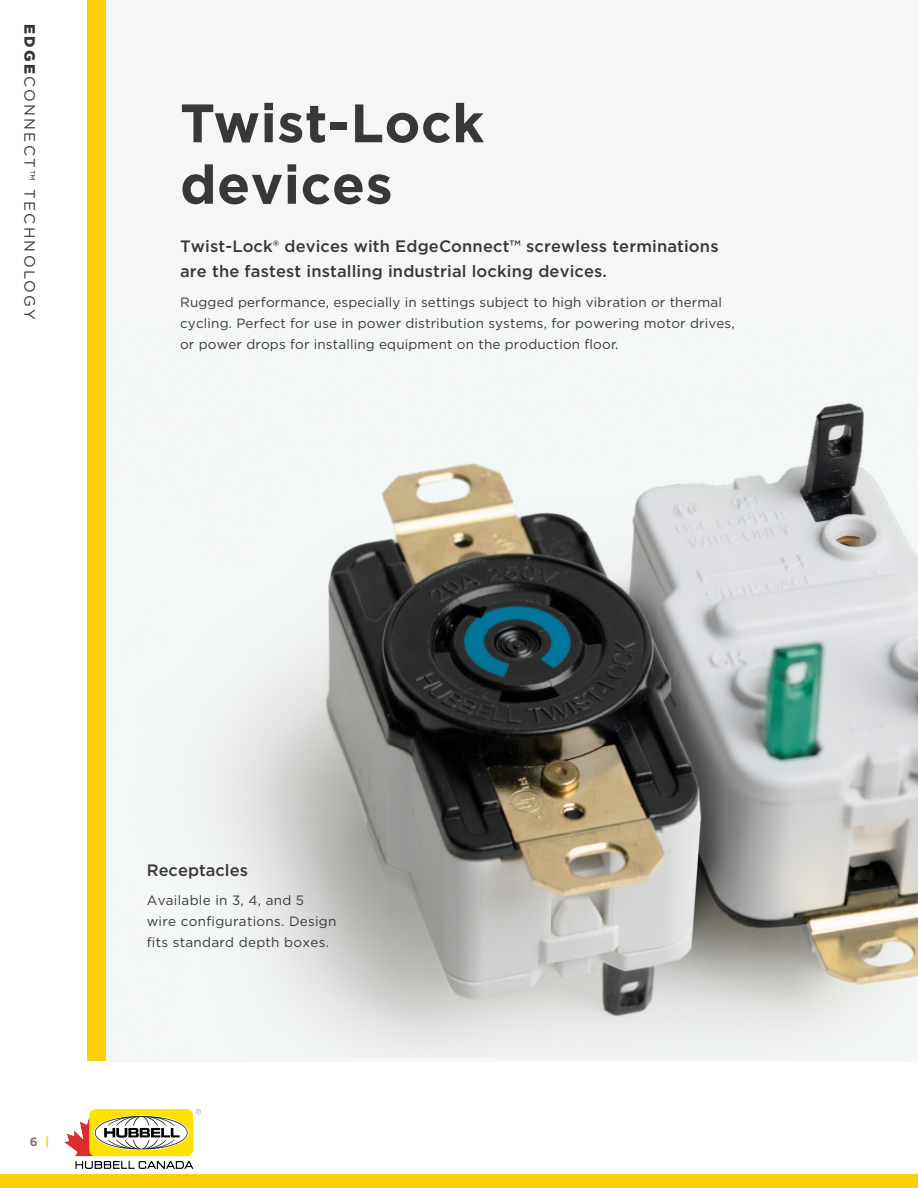
<style>
.page{position:relative;width:918px;height:1188px;background:#fff}
.page>*{position:absolute;margin:0;border:0;box-sizing:border-box;transform-origin:0 0}
.t1{font:700 54px/61.5px "Gotham";letter-spacing:.01em;color:#383839}
.t2{font:500 16.5px/25.7px "Gotham";letter-spacing:.01em;color:#383839}
.t3{font:15px "Gotham";letter-spacing:.15em;color:#383839}
.t4{font:13.5px/21px "Gotham";letter-spacing:.01em;color:#383839}
.t5{font:700 12px "Gotham";color:#75777b}
.s1{font-weight:900}
.s2{color:#fcd10d}
</style>
<div class="page">
<div style="left:0;top:1175px;width:918px;height:13px;background:#fcd008"></div>
<div style="left:105px;top:0;width:813px;height:1062px;background:#f5f7f7"></div>
<img style="left:105px;top:321px;width:813px;height:740px">
<div style="left:87px;top:0;width:18px;height:1061px;background:#fcd008"></div>
<img style="left:64px;top:1110px;width:136px;height:59px">
<p class="t3" style="left:39px;top:24px;width:297px;rotate:90deg"><span class="s1">EDGE</span>CONNECT™ TECHNOLOGY</p>
<h1 class="t1" style="left:180px;top:91px;width:306px">Twist-Lock devices</h1>
<p class="t2" style="left:180px;top:233px;width:540px">Twist-Lock® devices with EdgeConnect™ screwless terminations are the fastest installing industrial locking devices.</p>
<p class="t4" style="left:180px;top:292px;width:556px">Rugged performance, especially in settings subject to high vibration or thermal cycling. Perfect for use in power distribution systems, for powering motor drives, or power drops for installing equipment on the production floor.</p>
<p class="t5" style="left:30px;top:1135px;width:21px">6 <span class="s2">|</span></p>
<p class="t2" style="left:147px;top:857px;width:103px">Receptacles</p>
<p class="t4" style="left:147px;top:890px;width:191px">Available in 3, 4, and 5 wire configurations. Design fits standard depth boxes.</p>
</div>
